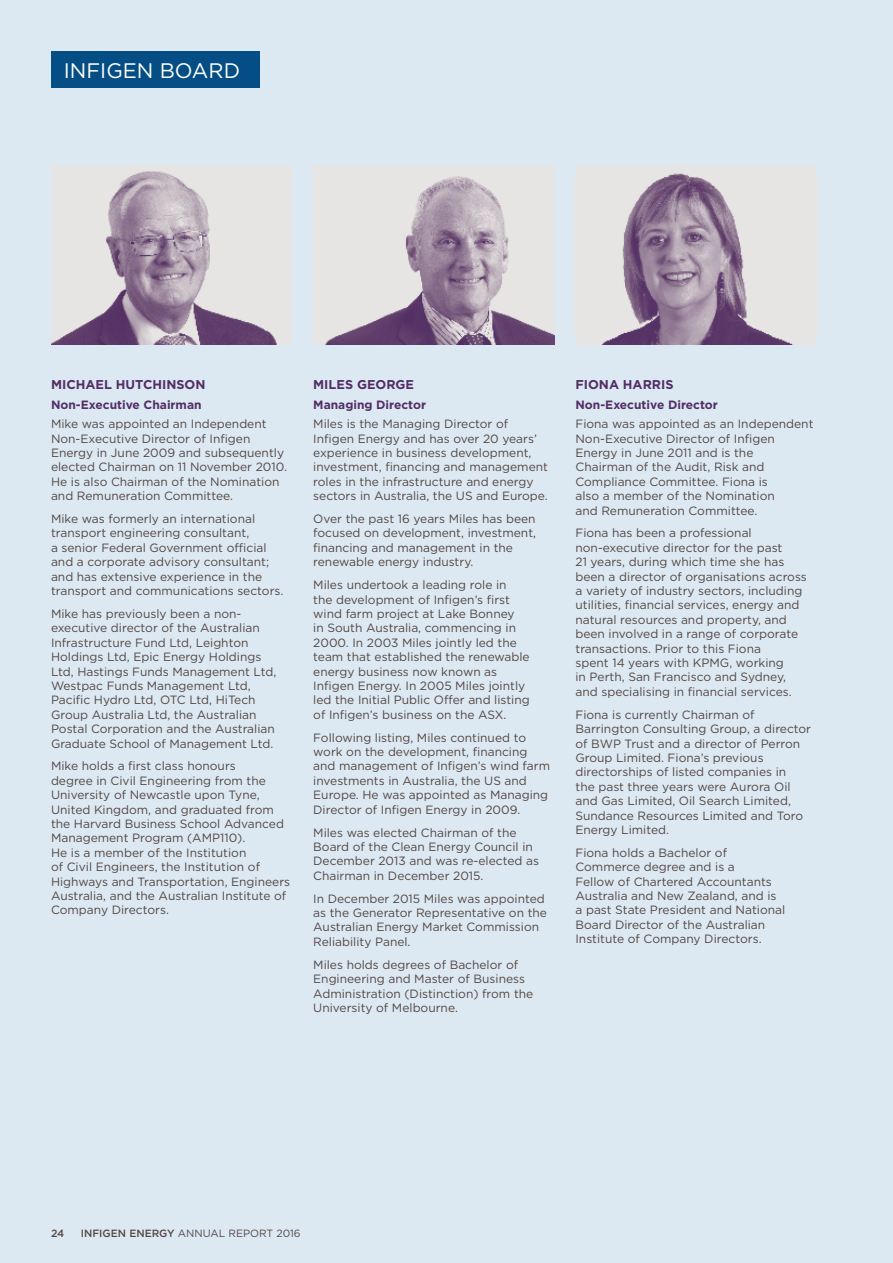
<style>
.page{position:relative;width:893px;height:1263px;background:#dce9f3}
.page>*{position:absolute;margin:0;border:0;box-sizing:border-box;transform-origin:0 0}
.t1{font:21px "Gotham";color:#fff}
.Heading_L1{font:700 12.75px "Gotham";color:#522e64}
.Body_Copy{font:12px/14.4px "Gotham";color:#544640}
.Subheading_L1{font:700 12px "Gotham";color:#522e64}
.t2{font:10.5px "Gotham";color:#544640}
.t3{font:500 10.5px "Gotham";color:#544640}
.s1{font-weight:500}
</style>
<div class="page">
<img style="left:51px;top:166px;width:241px;height:178px">
<img style="left:575px;top:166px;width:241px;height:178px">
<img style="left:313px;top:166px;width:241px;height:178px">
<div style="left:51px;top:51px;width:208px;height:37px;background:#044e85"></div>
<p class="t1" style="left:64px;top:58px;width:178px">INFIGEN BOARD</p>
<p class="Heading_L1" style="left:51px;top:376px;width:156px">MICHAEL HUTCHINSON</p>
<p class="Subheading_L1" style="left:51px;top:398px;width:152px">Non-Executive Chairman</p>
<p class="Body_Copy" style="left:51px;top:417px;width:237px">Mike was appointed an Independent Non-Executive Director of Infigen Energy in June 2009 and subsequently elected Chairman on 11 November 2010.<br>He is also Chairman of the Nomination and Remuneration Committee.</p>
<p class="Body_Copy" style="left:51px;top:511px;width:234px">Mike was formerly an international transport engineering consultant,<br>a senior Federal Government official and a corporate advisory consultant; and has extensive experience in the transport and communications sectors.</p>
<p class="Body_Copy" style="left:51px;top:606px;width:227px">Mike has previously been a non&shy;executive director of the Australian Infrastructure Fund Ltd, Leighton Holdings Ltd, Epic Energy Holdings Ltd, Hastings Funds Management Ltd, Westpac Funds Management Ltd, Pacific Hydro Ltd, OTC Ltd, HiTech Group Australia Ltd, the Australian Postal Corporation and the Australian Graduate School of Management Ltd.</p>
<p class="Body_Copy" style="left:51px;top:759px;width:241px">Mike holds a first class honours<br>degree in Civil Engineering from the University of Newcastle upon Tyne, United Kingdom, and graduated from the Harvard Business School Advanced Management Program (AMP110).<br>He is a member of the Institution<br>of Civil Engineers, the Institution of Highways and Transportation, Engineers Australia, and the Australian Institute of Company Directors.</p>
<p class="Heading_L1" style="left:313px;top:376px;width:102px">MILES GEORGE</p>
<p class="Subheading_L1" style="left:313px;top:398px;width:114px">Managing Director</p>
<p class="Body_Copy" style="left:313px;top:417px;width:236px">Miles is the Managing Director of Infigen Energy and has over 20 years’ experience in business development, investment, financing and management roles in the infrastructure and energy sectors in Australia, the US and Europe.</p>
<p class="Body_Copy" style="left:313px;top:511px;width:224px">Over the past 16 years Miles has been focused on development, investment, financing and management in the renewable energy industry.</p>
<p class="Body_Copy" style="left:313px;top:578px;width:218px">Miles undertook a leading role in<br>the development of Infigen’s first wind farm project at Lake Bonney<br>in South Australia, commencing in 2000. In 2003 Miles jointly led the team that established the renewable energy business now known as Infigen Energy. In 2005 Miles jointly led the Initial Public Offer and listing of Infigen’s business on the ASX.</p>
<p class="Body_Copy" style="left:313px;top:730px;width:238px">Following listing, Miles continued to work on the development, financing and management of Infigen’s wind farm investments in Australia, the US and Europe. He was appointed as Managing Director of Infigen Energy in 2009.</p>
<p class="Body_Copy" style="left:313px;top:825px;width:227px">Miles was elected Chairman of the<br>Board of the Clean Energy Council in<br>December 2013 and was re-elected as<br>Chairman in December 2015.</p>
<p class="Body_Copy" style="left:313px;top:891px;width:235px">In December 2015 Miles was appointed as the Generator Representative on the Australian Energy Market Commission Reliability Panel.</p>
<p class="Body_Copy" style="left:313px;top:957px;width:222px">Miles holds degrees of Bachelor of Engineering and Master of Business Administration (Distinction) from the University of Melbourne.</p>
<p class="Heading_L1" style="left:575px;top:376px;width:100px">FIONA HARRIS</p>
<p class="Subheading_L1" style="left:575px;top:398px;width:144px">Non-Executive Director</p>
<p class="Body_Copy" style="left:575px;top:417px;width:240px">Fiona was appointed as an Independent<br>Non-Executive Director of Infigen<br>Energy in June 2011 and is the<br>Chairman of the Audit, Risk and<br>Compliance Committee. Fiona is<br>also a member of the Nomination<br>and Remuneration Committee.</p>
<p class="Body_Copy" style="left:575px;top:526px;width:233px">Fiona has been a professional non‑executive director for the past<br>21 years, during which time she has been a director of organisations across a variety of industry sectors, including utilities, financial services, energy and natural resources and property, and been involved in a range of corporate transactions. Prior to this Fiona<br>spent 14 years with KPMG, working<br>in Perth, San Francisco and Sydney, and specialising in financial services.</p>
<p class="Body_Copy" style="left:575px;top:707px;width:237px">Fiona is currently Chairman of Barrington Consulting Group, a director of BWP Trust and a director of Perron Group Limited. Fiona’s previous directorships of listed companies in<br>the past three years were Aurora Oil and Gas Limited, Oil Search Limited, Sundance Resources Limited and Toro Energy Limited.</p>
<p class="Body_Copy" style="left:575px;top:845px;width:211px">Fiona holds a Bachelor of<br>Commerce degree and is a<br>Fellow of Chartered Accountants<br>Australia and New Zealand, and is a past State President and National<br>Board Director of the Australian<br>Institute of Company Directors.</p>
<p class="t3" style="left:51px;top:1227px;width:15px">24</p>
<p class="t2" style="left:81px;top:1227px;width:221px"><span class="s1">INFIGEN ENERGY</span> ANNUAL REPORT 2016</p>
</div>
